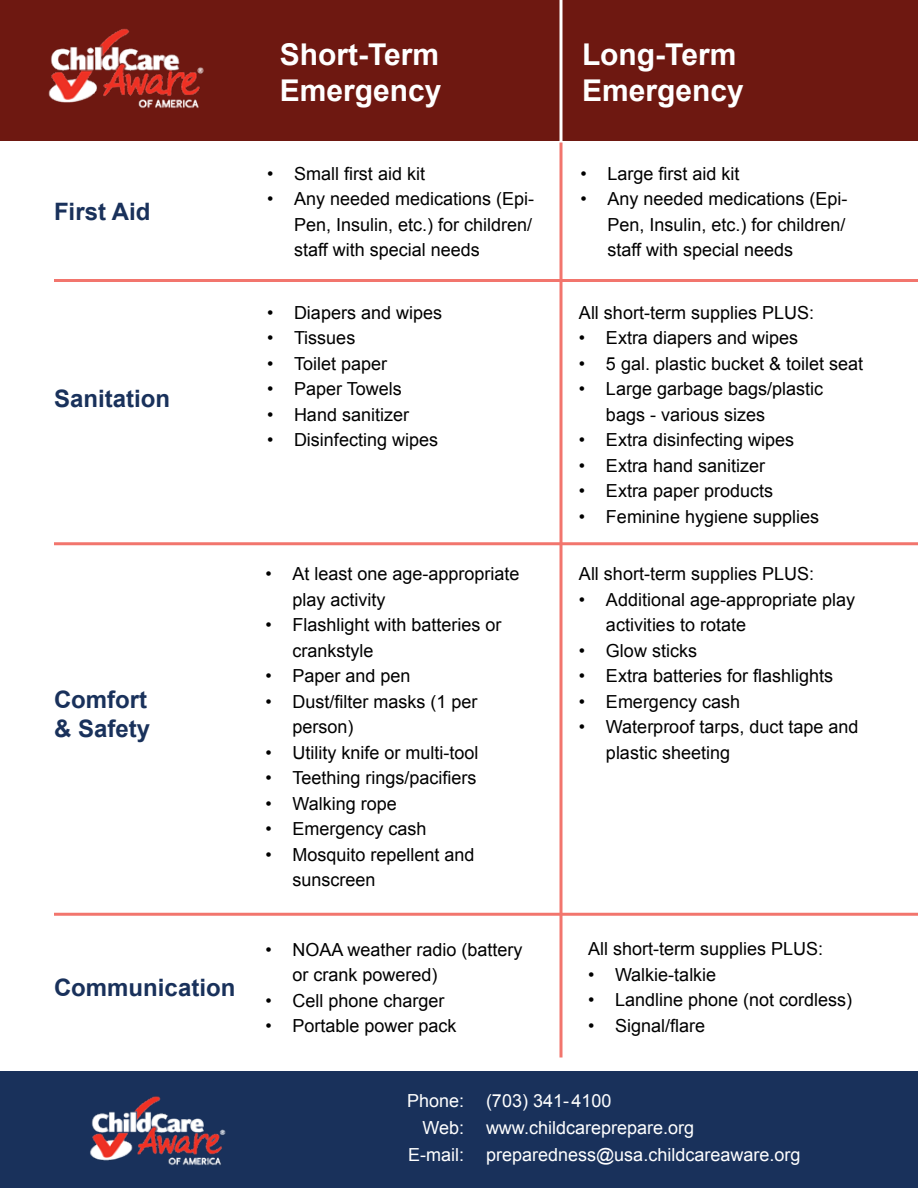
<style>
.page{position:relative;width:918px;height:1188px;background:#fff}
.page>*{position:absolute;margin:0;border:0;box-sizing:border-box;transform-origin:0 0}
.t1{font:700 30px/36px "Arial";color:#fff}
.t2{font:700 24px/28.8px "Arial";color:#19315b}
.t3{font:18px/25.5px "Arial";color:#000}
.t4{font:18px/27px "Arial";color:#fff}
</style>
<div class="page">
<div style="left:246px;top:0;width:672px;height:141px;background:#6e1811"></div>
<div style="left:0;top:1071px;width:918px;height:117px;background:#19315b"></div>
<img style="left:90px;top:1096px;width:136px;height:70px">
<hr style="left:560px;top:142px;width:2px;height:916px;background:#f2756d">
<hr style="left:54px;top:279px;width:864px;height:3px;background:#f2756d">
<hr style="left:54px;top:542px;width:864px;height:3px;background:#f2756d">
<hr style="left:54px;top:913px;width:864px;height:3px;background:#f2756d">
<hr style="left:560px;top:0;width:2px;height:141px;background:#fff">
<div style="left:0;top:0;width:249px;height:141px;background:#6e1811"></div>
<img style="left:48px;top:28px;width:156px;height:80px">
<h2 class="t2" style="left:54px;top:198px;width:98px">First Aid</h2>
<h2 class="t2" style="left:54px;top:385px;width:118px">Sanitation</h2>
<h2 class="t2" style="left:54px;top:686px;width:98px">Comfort &amp; Safety</h2>
<h2 class="t2" style="left:54px;top:974px;width:183px">Communication</h2>
<h1 class="t1" style="left:280px;top:37px;width:163px">Short-Term<br>Emergency</h1>
<h1 class="t1" style="left:582px;top:38px;width:163px">Long-Term<br>Emergency</h1>
<p class="t3" style="left:267px;top:161px;width:160px">• Small first aid kit</p>
<p class="t3" style="left:294px;top:186px;width:242px;text-align:justify;text-indent:-27px">• Any needed medications (Epi-Pen, Insulin, etc.) for children/ staff with special needs</p>
<p class="t3" style="left:267px;top:300px;width:177px">• Diapers and wipes</p>
<p class="t3" style="left:267px;top:325px;width:90px">• Tissues</p>
<p class="t3" style="left:267px;top:351px;width:122px">• Toilet paper</p>
<p class="t3" style="left:267px;top:376px;width:136px">• Paper Towels</p>
<p class="t3" style="left:267px;top:402px;width:144px">• Hand sanitizer</p>
<p class="t3" style="left:267px;top:427px;width:173px">• Disinfecting wipes</p>
<p class="t3" style="left:292px;top:561px;width:229px;text-indent:-27px">• At least one age-appropriate play activity</p>
<p class="t3" style="left:292px;top:612px;width:211px;text-indent:-27px">• Flashlight with batteries or crankstyle</p>
<p class="t3" style="left:265px;top:663px;width:147px">• Paper and pen</p>
<p class="t3" style="left:292px;top:689px;width:187px;text-indent:-27px">• Dust/filter masks (1 per person)</p>
<p class="t3" style="left:265px;top:740px;width:215px">• Utility knife or multi-tool</p>
<p class="t3" style="left:265px;top:765px;width:213px">• Teething rings/pacifiers</p>
<p class="t3" style="left:265px;top:791px;width:133px">• Walking rope</p>
<p class="t3" style="left:265px;top:816px;width:163px">• Emergency cash</p>
<p class="t3" style="left:292px;top:842px;width:184px;text-indent:-27px">• Mosquito repellent and sunscreen</p>
<p class="t3" style="left:292px;top:937px;width:232px;text-indent:-27px">• NOAA weather radio (battery or crank powered)</p>
<p class="t3" style="left:265px;top:988px;width:181px">• Cell phone charger</p>
<p class="t3" style="left:265px;top:1013px;width:193px">• Portable power pack</p>
<p class="t3" style="left:581px;top:161px;width:161px">• Large first aid kit</p>
<p class="t3" style="left:608px;top:186px;width:242px;text-align:justify;text-indent:-27px">• Any needed medications (Epi-Pen, Insulin, etc.) for children/ staff with special needs</p>
<p class="t3" style="left:579px;top:300px;width:237px">All short-term supplies PLUS:</p>
<p class="t3" style="left:579px;top:325px;width:221px">• Extra diapers and wipes</p>
<p class="t3" style="left:579px;top:351px;width:286px">• 5 gal. plastic bucket &amp; toilet seat</p>
<p class="t3" style="left:606px;top:376px;width:219px;text-indent:-27px">• Large garbage bags/plastic bags - various sizes</p>
<p class="t3" style="left:579px;top:427px;width:217px">• Extra disinfecting wipes</p>
<p class="t3" style="left:579px;top:453px;width:188px">• Extra hand sanitizer</p>
<p class="t3" style="left:579px;top:478px;width:196px">• Extra paper products</p>
<p class="t3" style="left:579px;top:504px;width:242px">• Feminine hygiene supplies</p>
<p class="t3" style="left:579px;top:561px;width:237px">All short-term supplies PLUS:</p>
<p class="t3" style="left:606px;top:587px;width:251px;text-indent:-27px">• Additional age-appropriate play activities to rotate</p>
<p class="t3" style="left:579px;top:638px;width:120px">• Glow sticks</p>
<p class="t3" style="left:579px;top:663px;width:256px">• Extra batteries for flashlights</p>
<p class="t3" style="left:579px;top:689px;width:163px">• Emergency cash</p>
<p class="t3" style="left:606px;top:714px;width:254px;text-indent:-27px">• Waterproof tarps, duct tape and plastic sheeting</p>
<p class="t3" style="left:588px;top:937px;width:237px">All short-term supplies PLUS:</p>
<p class="t3" style="left:588px;top:962px;width:130px">• Walkie-talkie</p>
<p class="t3" style="left:588px;top:988px;width:266px">• Landline phone (not cordless)</p>
<p class="t3" style="left:588px;top:1013px;width:119px">• Signal/flare</p>
<p class="t4" style="left:407px;top:1087px;width:59px;text-align:right">Phone:<br>Web:<br>E-mail:</p>
<p class="t4" style="left:486px;top:1087px;width:316px">(703) 341-4100 www.childcareprepare.org preparedness@usa.childcareaware.org</p>
</div>
